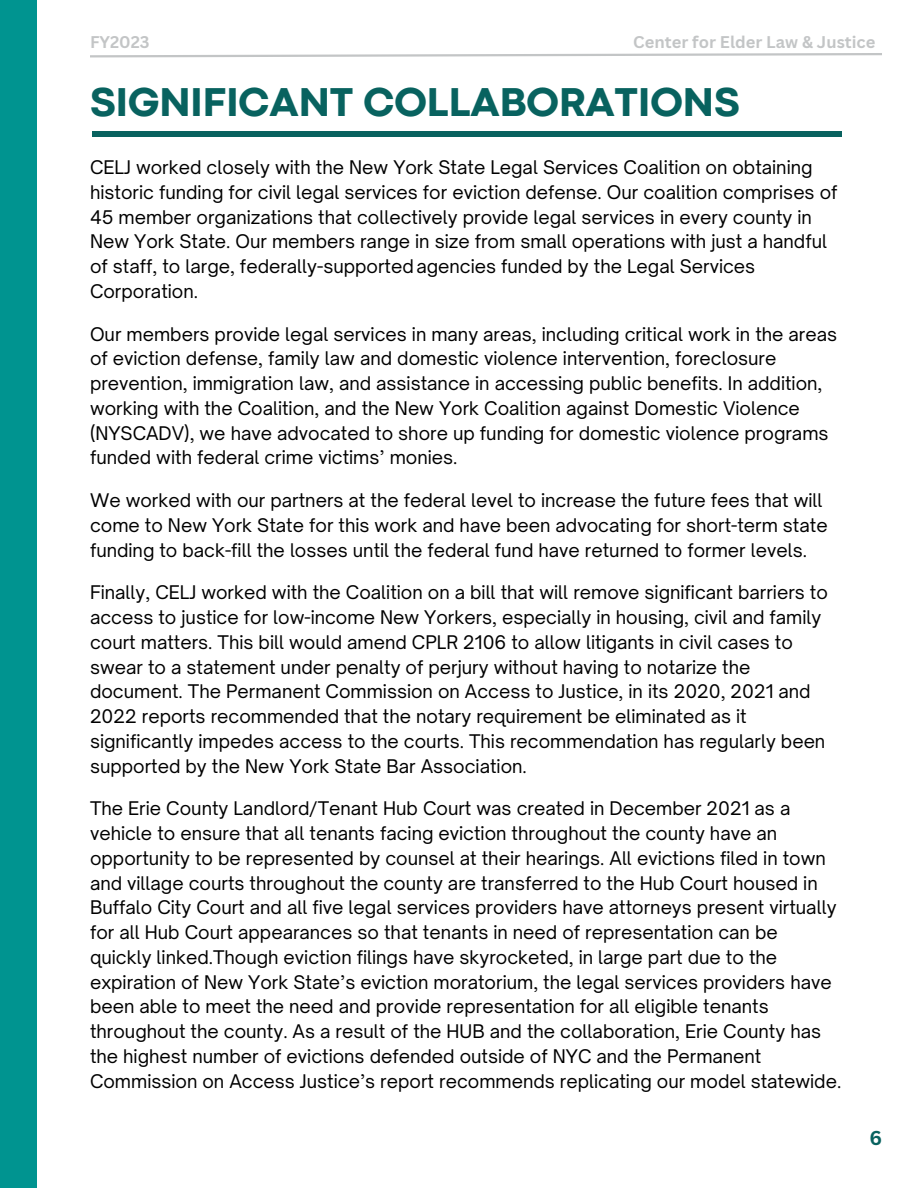
<style>
.page{position:relative;width:918px;height:1188px;background:#fff}
.page>*{position:absolute;margin:0;border:0;box-sizing:border-box;transform-origin:0 0}
.t1{font:800 42px "Codec Pro";color:#08625f}
.t2{font:700 19.5px "Canva Sans";color:#08625f}
.t3{font:18px/24.8px "Open Sauce One";color:#000}
.t4{font:700 16.5px "Canva Sans";color:#c3c5c6}
</style>
<div class="page">
<div style="left:0;top:0;width:37px;height:1188px;background:#009490"></div>
<div style="left:92px;top:131px;width:750px;height:5px;background:#08625f"></div>
<svg style="left:90px;top:53px;width:792px;height:5px"></svg>
<p class="t4" style="left:90px;top:31px;width:61px">FY2023</p>
<p class="t4" style="left:633px;top:31px;width:244px">Center for Elder Law &amp; Justice</p>
<p class="t1" style="left:90px;top:87px;width:651px">SIGNIFICANT COLLABORATIONS</p>
<p class="t3" style="left:90px;top:155px;width:749px">CELJ worked closely with the New York State Legal Services Coalition on obtaining historic funding for civil legal services for eviction defense. Our coalition comprises of 45 member organizations that collectively provide legal services in every county in New York State. Our members range in size from small operations with just a handful of staff, to large, federally-supportedagencies funded by the Legal Services Corporation.</p>
<p class="t3" style="left:90px;top:321px;width:749px">Our members provide legal services in many areas, including critical work in the areas of eviction defense, family law and domestic violence intervention, foreclosure prevention, immigration law, and assistance in accessing public benefits. In addition, working with the Coalition, and the New York Coalition against Domestic Violence (NYSCADV), we have advocated to shore up funding for domestic violence programs funded with federal crime victims’ monies.</p>
<p class="t3" style="left:90px;top:488px;width:739px">We worked with our partners at the federal level to increase the future fees that will come to New York State for this work and have been advocating for short-term state funding to back-fill the losses until the federal fund have returned to former levels.</p>
<p class="t3" style="left:90px;top:580px;width:739px">Finally, CELJ worked with the Coalition on a bill that will remove significant barriers to access to justice for low-income New Yorkers, especially in housing, civil and family court matters. This bill would amend CPLR 2106 to allow litigants in civil cases to swear to a statement under penalty of perjury without having to notarize the document. The Permanent Commission on Access to Justice, in its 2020, 2021 and 2022 reports recommended that the notary requirement be eliminated as it significantly impedes access to the courts. This recommendation has regularly been supported by the New York State Bar Association.</p>
<p class="t3" style="left:90px;top:796px;width:753px">The Erie County Landlord/Tenant Hub Court was created in December 2021 as a vehicle to ensure that all tenants facing eviction throughout the county have an opportunity to be represented by counsel at their hearings. All evictions filed in town and village courts throughout the county are transferred to the Hub Court housed in Buffalo City Court and all five legal services providers have attorneys present virtually for all Hub Court appearances so that tenants in need of representation can be quickly linked.Though eviction filings have skyrocketed, in large part due to the expiration of New York State’s eviction moratorium, the legal services providers have been able to meet the need and provide representation for all eligible tenants throughout the county. As a result of the HUB and the collaboration, Erie County has the highest number of evictions defended outside of NYC and the Permanent Commission on Access Justice’s report recommends replicating our model statewide.</p>
<p class="t2" style="left:869px;top:1124px;width:14px">6</p>
</div>
